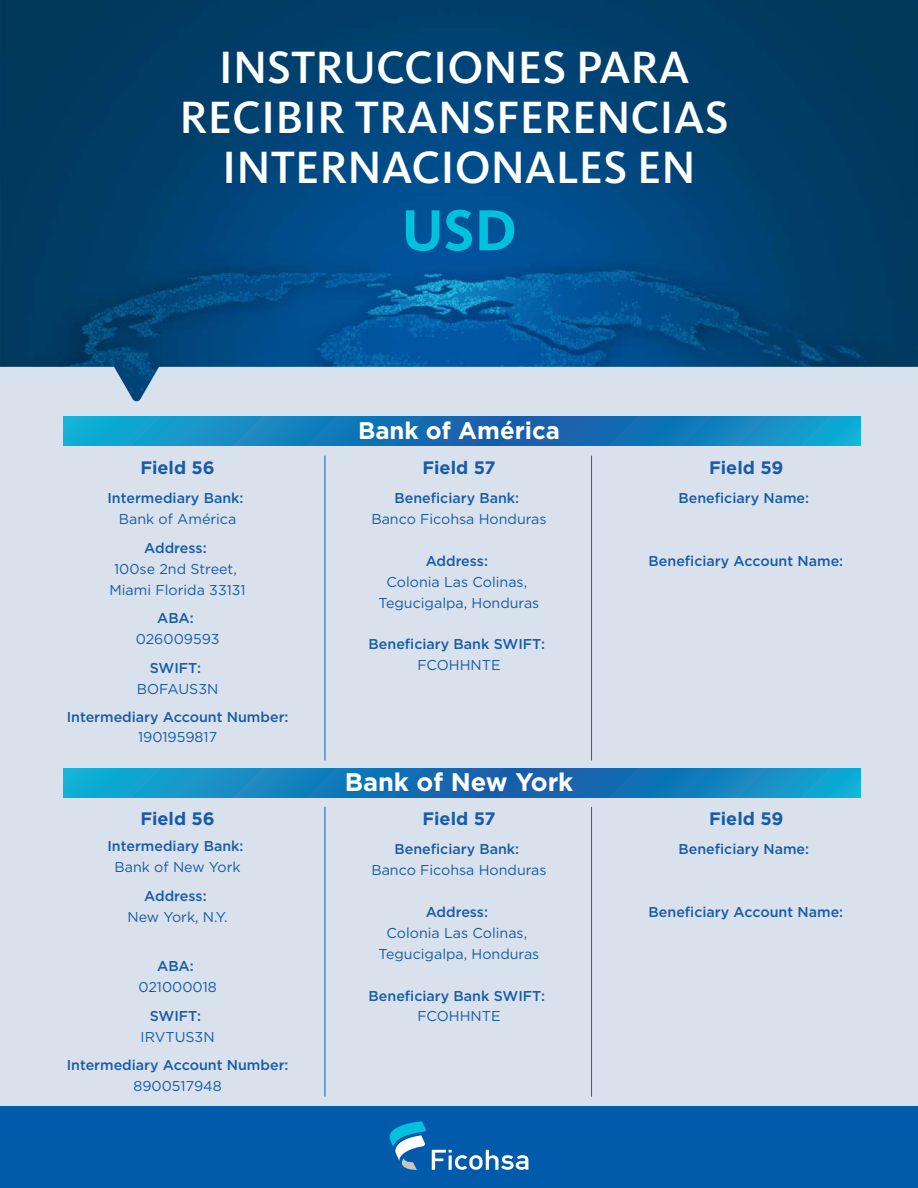
<style>
.page{position:relative;width:918px;height:1188px;background:#fff}
.page>*{position:absolute;margin:0;border:0;box-sizing:border-box;transform-origin:0 0}
.t1{font:700 60px "Kievit Pro";color:#00c2df}
.t2{font:500 46.95px/50.1px "Kievit Pro";color:#fff;text-align:center}
.t3{font:700 25.5px "Gotham";color:#fff}
.t4{font:700 24px "Gotham";color:#fff}
.t5{font:700 18px "Gotham";color:#185ba9}
.t6{font:500 14.25px "Gotham";color:#185ba9}
.t7{font:14.25px/20.9px "Gotham";color:#185ba9;text-align:center}
</style>
<div class="page">
<div style="left:0;top:351px;width:918px;height:837px;background:#d9e2ec"></div>
<div style="left:0;top:1107px;width:918px;height:81px;background:#015aaa"></div>
<svg style="left:389px;top:1121px;width:139px;height:49px"></svg>
<img style="left:0;top:0;width:918px;height:402px">
<hr style="left:325px;top:456px;width:1px;height:304px;background:#185ba9">
<hr style="left:591px;top:456px;width:1px;height:304px;background:#185ba9">
<hr style="left:325px;top:807px;width:1px;height:289px;background:#185ba9">
<hr style="left:591px;top:807px;width:1px;height:289px;background:#185ba9">
<svg style="left:63px;top:417px;width:798px;height:29px"></svg>
<svg style="left:63px;top:769px;width:798px;height:28px"></svg>
<h2 class="t2" style="left:180px;top:42px;width:550px">INSTRUCCIONES PARA<br>RECIBIR TRANSFERENCIAS<br>INTERNACIONALES EN</h2>
<h1 class="t1" style="left:401px;top:194px;width:117px">USD</h1>
<h3 class="t4" style="left:358px;top:415px;width:203px">Bank of América</h3>
<p class="t5" style="left:140px;top:456px;width:76px">Field 56</p>
<p class="t5" style="left:422px;top:456px;width:75px">Field 57</p>
<p class="t5" style="left:709px;top:456px;width:76px">Field 59</p>
<p class="t6" style="left:107px;top:489px;width:138px">Intermediary Bank:</p>
<p class="t7" style="left:119px;top:508px;width:119px">Bank of América</p>
<p class="t6" style="left:144px;top:539px;width:64px">Address:</p>
<p class="t7" style="left:110px;top:558px;width:138px">100se 2nd Street,<br>Miami Florida 33131</p>
<p class="t6" style="left:157px;top:609px;width:38px">ABA:</p>
<p class="t7" style="left:136px;top:628px;width:85px">026009593</p>
<p class="t6" style="left:150px;top:659px;width:53px">SWIFT:</p>
<p class="t7" style="left:137px;top:678px;width:83px">BOFAUS3N</p>
<p class="t6" style="left:67px;top:707px;width:223px">Intermediary Account Number:</p>
<p class="t7" style="left:138px;top:727px;width:81px">1901959817</p>
<p class="t6" style="left:394px;top:489px;width:126px">Beneficiary Bank:</p>
<p class="t7" style="left:371px;top:508px;width:177px">Banco Ficohsa Honduras</p>
<p class="t6" style="left:426px;top:552px;width:64px">Address:</p>
<p class="t7" style="left:379px;top:571px;width:162px">Colonia Las Colinas,<br>Tegucigalpa, Honduras</p>
<p class="t6" style="left:369px;top:635px;width:178px">Beneficiary Bank SWIFT:</p>
<p class="t7" style="left:417px;top:654px;width:85px">FCOHHNTE</p>
<h3 class="t3" style="left:345px;top:765px;width:230px">Bank of New York</h3>
<p class="t6" style="left:678px;top:489px;width:132px">Beneficiary Name:</p>
<p class="t6" style="left:649px;top:552px;width:196px">Beneficiary Account Name:</p>
<p class="t5" style="left:140px;top:807px;width:76px">Field 56</p>
<p class="t5" style="left:422px;top:807px;width:75px">Field 57</p>
<p class="t5" style="left:709px;top:807px;width:76px">Field 59</p>
<p class="t6" style="left:107px;top:837px;width:138px">Intermediary Bank:</p>
<p class="t7" style="left:115px;top:856px;width:128px">Bank of New York</p>
<p class="t6" style="left:144px;top:887px;width:64px">Address:</p>
<p class="t7" style="left:128px;top:906px;width:102px">New York, N.Y.</p>
<p class="t6" style="left:157px;top:957px;width:38px">ABA:</p>
<p class="t7" style="left:138px;top:976px;width:80px">021000018</p>
<p class="t6" style="left:150px;top:1007px;width:53px">SWIFT:</p>
<p class="t7" style="left:141px;top:1026px;width:76px">IRVTUS3N</p>
<p class="t6" style="left:67px;top:1055px;width:223px">Intermediary Account Number:</p>
<p class="t7" style="left:133px;top:1075px;width:90px">8900517948</p>
<p class="t6" style="left:394px;top:840px;width:126px">Beneficiary Bank:</p>
<p class="t7" style="left:371px;top:860px;width:177px">Banco Ficohsa Honduras</p>
<p class="t6" style="left:426px;top:903px;width:64px">Address:</p>
<p class="t7" style="left:379px;top:922px;width:162px">Colonia Las Colinas,<br>Tegucigalpa, Honduras</p>
<p class="t6" style="left:369px;top:986px;width:178px">Beneficiary Bank SWIFT:</p>
<p class="t7" style="left:417px;top:1006px;width:85px">FCOHHNTE</p>
<p class="t6" style="left:678px;top:840px;width:132px">Beneficiary Name:</p>
<p class="t6" style="left:649px;top:903px;width:196px">Beneficiary Account Name:</p>
</div>
